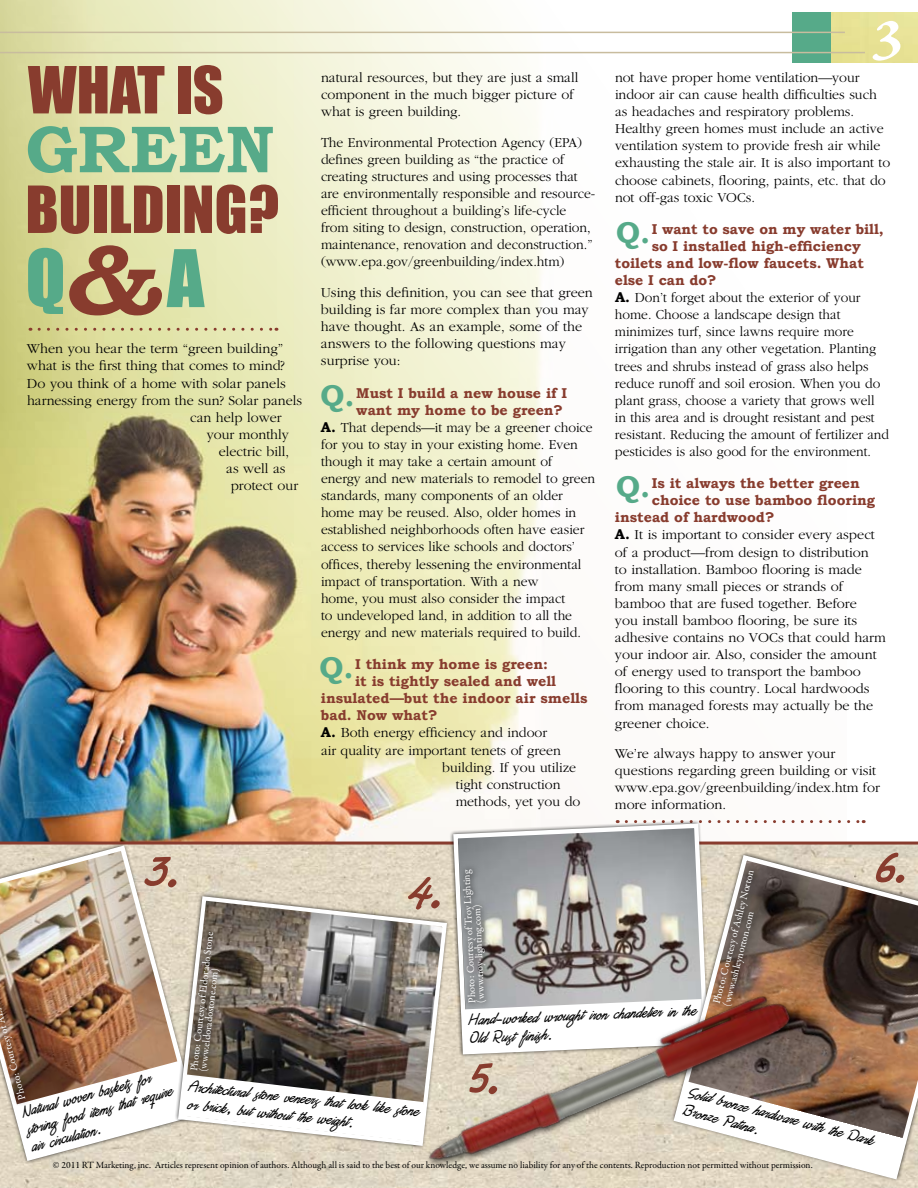
<style>
.page{position:relative;width:918px;height:1188px;background:#fff}
.page>*{position:absolute;margin:0;border:0;box-sizing:border-box;transform-origin:0 0}
.t1{font:italic 96.75px "Daisy Script";color:#883c2e}
.t2{font:73.35px "Impact";color:#56aa89}
.t3{font:600 72px "Sanvito";color:#fff}
.t4{font:700 66.6px "Bookman Old Style";color:#56aa89}
.t5{font:60px "Impact";color:#883c2e}
.t6{font:700 30px "Bookman Old Style";color:#56aa89}
.t7{font:italic 22.5px/18px "Daisy Script";color:#000}
.t8{font:300 14.25px/17.1px "Garamond";color:#000}
.t9{font:300 14.25px/17.1px "Garamond";color:#000;scale:.96 1}
.t10{font:300 14.25px/17.1px "Garamond";color:#000;scale:.95 1}
.t11{font:700 14.25px/17.1px "Bookman Old Style";color:#883c2e}
.t12{font:10.5px/10.5px "Garamond Premr Pro";color:#fff}
.t13{font:9.6px "Garamond Premr Pro";color:#000}
.s1{font-family:"Bookman Old Style";font-weight:700;font-style:italic;font-size:99.45px;color:#883c2e}
.s2{font-family:"Bookman Old Style";font-weight:700}
</style>
<div class="page">
<img style="left:0;top:845px;width:918px;height:343px">
<img style="left:0;top:0;width:847px;height:842px">
<hr style="left:0;top:842px;width:918px;height:3px;background:#883c2e">
<div style="left:830px;top:12px;width:88px;height:50px;background:#e7e294"></div>
<div style="left:792px;top:12px;width:38px;height:50px;background:#56aa89"></div>
<svg style="left:39px;top:328px;width:238px;height:3px"></svg>
<svg style="left:712px;top:820px;width:152px;height:3px"></svg>
<img style="left:0;top:844px;width:199px;height:320px">
<img style="left:0;top:899px;width:31px;height:207px">
<svg style="left:451px;top:821px;width:259px;height:151px;background:#a4a2a0"></svg>
<svg style="left:456px;top:863px;width:37px;height:109px;background:#979999"></svg>
<svg style="left:671px;top:852px;width:247px;height:330px;background:#8f7d6f"></svg>
<svg style="left:707px;top:864px;width:54px;height:108px;background:#9d9287"></svg>
<hr style="left:0;top:32px;width:845px;height:1px;background:#c8bc9e">
<hr style="left:0;top:52px;width:865px;height:1px;background:#c8bc9e">
<svg style="left:174px;top:892px;width:277px;height:258px;background:#e1d7c4"></svg>
<svg style="left:176px;top:894px;width:273px;height:254px;background:#888078"></svg>
<svg style="left:180px;top:1074px;width:234px;height:68px"></svg>
<svg style="left:184px;top:925px;width:42px;height:153px;background:#887f73"></svg>
<img style="left:414px;top:972px;width:397px;height:216px">
<h3 class="t5" style="left:28px;top:53px;width:197px">WHAT IS</h3>
<h3 class="t4" style="left:26px;top:110px;width:251px">GREEN</h3>
<h3 class="t5" style="left:26px;top:172px;width:255px">BUILDING?</h3>
<h2 class="t2" style="left:26px;top:233px;width:180px">Q<span class="s1">&amp;</span>A</h2>
<p class="t8" style="left:27px;top:340px;width:258px">When you hear the term “green building”</p>
<p class="t8" style="left:27px;top:357px;width:259px">what is the first thing that comes to mind?</p>
<p class="t8" style="left:27px;top:375px;width:260px">Do you think of a home with solar panels</p>
<p class="t8" style="left:27px;top:392px;width:277px">harnessing energy from the sun? Solar panels</p>
<p class="t8" style="left:190px;top:409px;width:93px">can help lower</p>
<p class="t8" style="left:207px;top:426px;width:84px">your monthly</p>
<p class="t8" style="left:219px;top:443px;width:72px">electric bill,</p>
<p class="t8" style="left:226px;top:460px;width:61px">as well as</p>
<p class="t8" style="left:231px;top:477px;width:69px">protect our</p>
<p class="t8" style="left:321px;top:69px;width:259px">natural resources, but they are just a small component in the much bigger picture of what is green building.</p>
<p class="t9" style="left:321px;top:134px;width:287px">The Environmental Protection Agency (EPA) defines green building as “the practice of creating structures and using processes that are environmentally responsible and resource&shy;efficient throughout a building’s life-cycle from siting to design, construction, operation, maintenance, renovation and deconstruction.” (www.epa.gov/greenbuilding/index.htm)</p>
<p class="t8" style="left:321px;top:284px;width:273px">Using this definition, you can see that green building is far more complex than you may have thought. As an example, some of the answers to the following questions may surprise you:</p>
<p class="t11" style="left:356px;top:384px;width:212px">Must I build a new house if I want my home to be green?</p>
<p class="t9" style="left:321px;top:419px;width:287px"><span class="s2">A.</span> That depends—it may be a greener choice for you to stay in your existing home. Even though it may take a certain amount of energy and new materials to remodel to green standards, many components of an older home may be reused. Also, older homes in established neighborhoods often have easier access to services like schools and doctors’ offices, thereby lessening the environmental impact of transportation. With a new<br>home, you must also consider the impact<br>to undeveloped land, in addition to all the energy and new materials required to build.</p>
<p class="t11" style="left:355px;top:655px;width:194px">I think my home is green:</p>
<p class="t11" style="left:355px;top:673px;width:202px">it is tightly sealed and well</p>
<p class="t11" style="left:321px;top:690px;width:268px">insulated—but the indoor air smells</p>
<p class="t11" style="left:321px;top:707px;width:118px">bad. Now what?</p>
<p class="t8" style="left:321px;top:724px;width:228px"><span class="s2">A.</span> Both energy efficiency and indoor</p>
<p class="t8" style="left:321px;top:742px;width:242px">air quality are important tenets of green</p>
<p class="t8" style="left:442px;top:759px;width:135px">building. If you utilize</p>
<p class="t8" style="left:456px;top:776px;width:106px">tight construction</p>
<p class="t8" style="left:456px;top:793px;width:126px">methods, yet you do</p>
<h3 class="t6" style="left:321px;top:378px;width:36px">Q.</h3>
<h3 class="t6" style="left:320px;top:649px;width:36px">Q.</h3>
<h3 class="t3" style="left:870px;top:3px;width:34px">3</h3>
<p class="t8" style="left:615px;top:69px;width:277px">not have proper home ventilation—your indoor air can cause health difficulties such as headaches and respiratory problems.<br>Healthy green homes must include an active ventilation system to provide fresh air while exhausting the stale air. It is also important to choose cabinets, flooring, paints, etc. that do not off-gas toxic VOCs.</p>
<p class="t11" style="left:652px;top:220px;width:233px">I want to save on my water bill,</p>
<p class="t11" style="left:652px;top:237px;width:211px">so I installed high-efficiency</p>
<p class="t11" style="left:615px;top:254px;width:250px">toilets and low-flow faucets. What</p>
<p class="t11" style="left:615px;top:271px;width:103px">else I can do?</p>
<p class="t10" style="left:615px;top:289px;width:290px"><span class="s2">A.</span> Don’t forget about the exterior of your home. Choose a landscape design that minimizes turf, since lawns require more irrigation than any other vegetation. Planting trees and shrubs instead of grass also helps reduce runoff and soil erosion. When you do plant grass, choose a variety that grows well in this area and is drought resistant and pest resistant. Reducing the amount of fertilizer and pesticides is also good for the environment.</p>
<p class="t11" style="left:652px;top:475px;width:210px">Is it always the better green</p>
<p class="t11" style="left:652px;top:492px;width:225px">choice to use bamboo flooring</p>
<p class="t11" style="left:615px;top:509px;width:161px">instead of hardwood?</p>
<p class="t8" style="left:615px;top:526px;width:272px"><span class="s2">A.</span> It is important to consider every aspect of a product—from design to distribution<br>to installation. Bamboo flooring is made from many small pieces or strands of bamboo that are fused together. Before<br>you install bamboo flooring, be sure its adhesive contains no VOCs that could harm your indoor air. Also, consider the amount of energy used to transport the bamboo flooring to this country. Local hardwoods from managed forests may actually be the greener choice.</p>
<p class="t8" style="left:615px;top:745px;width:267px">We’re always happy to answer your questions regarding green building or visit www.epa.gov/greenbuilding/index.htm for more information.</p>
<h3 class="t6" style="left:616px;top:214px;width:36px">Q.</h3>
<h3 class="t6" style="left:616px;top:469px;width:36px">Q.</h3>
<h1 class="t1" style="left:137px;top:836px;width:325px">3. 4.</h1>
<p class="t12" style="left:17px;top:1101px;width:87px;rotate:-105deg">Photo: Courtesy of A</p>
<h3 class="t7" style="left:19px;top:1106px;width:152px;rotate:-15deg">Natural woven baskets for storing food items that require air circulation.</h3>
<p class="t12" style="left:189px;top:1065px;width:141px;rotate:-84deg">Photo: Courtesy of Eldorado Stone (www.eldoradostone.com)</p>
<p class="t12" style="left:190px;top:1071px;width:141px;line-height:8.9px;rotate:-84deg">Photo: Courtesy of Eldorado Stone (www.eldoradostone.com)</p>
<h3 class="t7" style="left:189px;top:1079px;width:232px;rotate:6deg">Architectural stone veneers that look like stone or brick, but without the weight.</h3>
<p class="t12" style="left:467px;top:1003px;width:135px;line-height:9.1px;rotate:-92deg">Photo: Courtesy of Troy Lighting (www.troy-lighting.com)</p>
<h3 class="t7" style="left:467px;top:1014px;width:229px;line-height:17.4px;rotate:-3deg">Hand-worked wrought iron chandelier in the<br>Old Rust f inish.</h3>
<p class="t12" style="left:711px;top:1002px;width:139px;rotate:-75deg">Photo: Courtesy of Ashley Norton (www.ashleynorton.com</p>
<h1 class="t1" style="left:869px;top:821px;width:58px">6.</h1>
<h1 class="t1" style="left:463px;top:1032px;width:56px">5.</h1>
<h3 class="t7" style="left:689px;top:1084px;width:193px;rotate:15deg">Solid bronze hardware with the Dark<br>Bronze Patina.</h3>
<p class="t13" style="left:53px;top:1159px;width:761px">© 2011 RT Marketing, inc. Articles represent opinion of authors. Although all is said to the best of our knowledge, we assume no liability for any of the contents. Reproduction not permitted without permission.</p>
</div>
